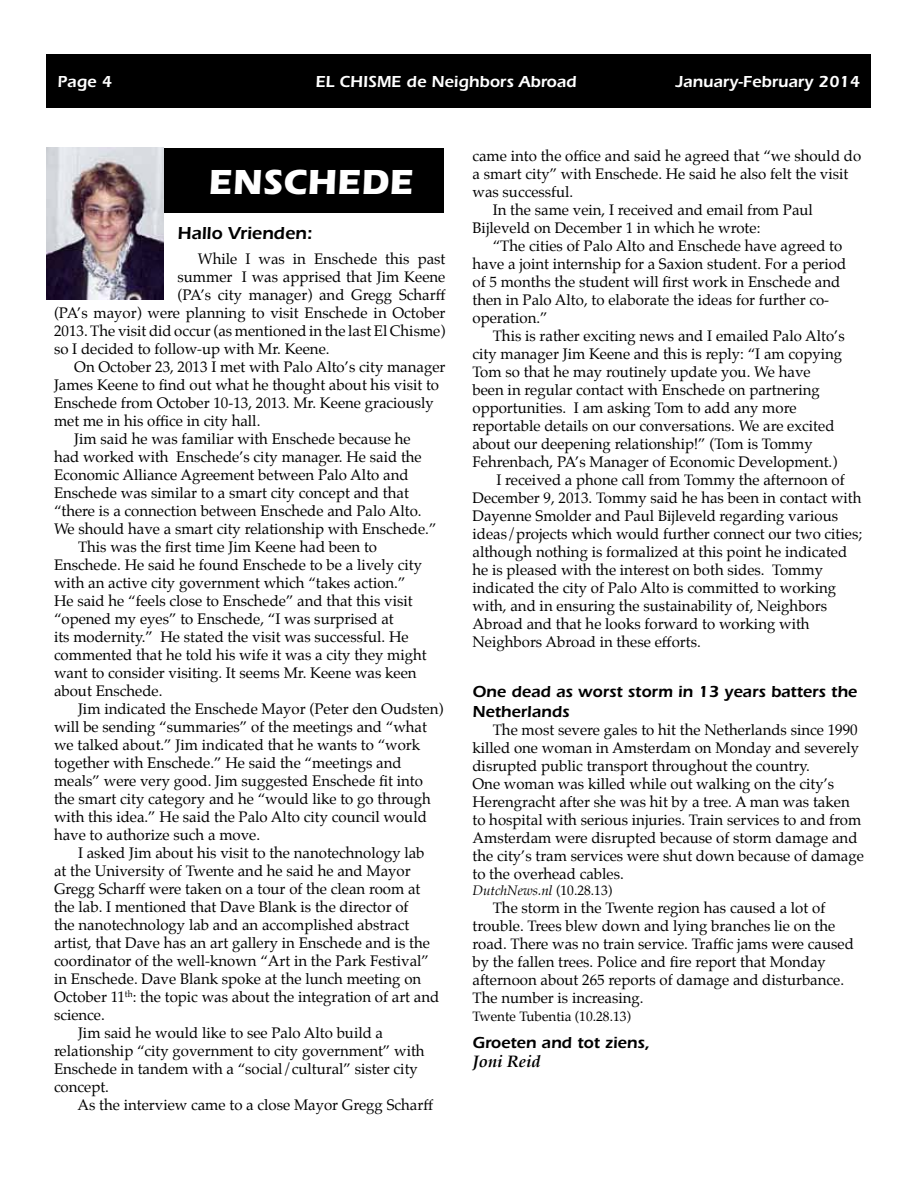
<style>
.page{position:relative;width:918px;height:1188px;background:#fff}
.page>*{position:absolute;margin:0;border:0;box-sizing:border-box;transform-origin:0 0}
.t1{font:700 36px "Itc Eras";color:#fff}
.t2{font:600 18px "Itc Eras";color:#000}
.t3{font:600 16.5px/19.8px "Itc Eras";color:#000}
.t4{font:600 16.5px "Itc Eras";color:#fff}
.t5{font:italic 700 16.5px "Palatino";color:#000}
.t6{font:15px/18px "Palatino";color:#000}
.t7{font:13.5px "Palatino";color:#000}
.t8{font:italic 13.5px "Palatino";color:#000}
.s1{font-style:normal}
</style>
<div class="page">
<div style="left:46px;top:54px;width:826px;height:54px;background:#000"></div>
<div style="left:52px;top:148px;width:392px;height:65px;background:#000"></div>
<img style="left:46px;top:147px;width:118px;height:153px">
<p class="t4" style="left:58px;top:72px;width:56px">Page 4</p>
<p class="t4" style="left:315px;top:72px;width:263px">EL CHISME de Neighbors Abroad</p>
<p class="t4" style="left:676px;top:72px;width:186px">January-February 2014</p>
<h1 class="t1" style="left:208px;top:161px;width:206px">ENSCHEDE</h1>
<p class="t2" style="left:177px;top:223px;width:137px">Hallo Vrienden:</p>
<p class="t6" style="left:198px;top:250px;width:249px">While I was in Enschede this past</p>
<p class="t6" style="left:177px;top:268px;width:270px">summer I was apprised that Jim Keene</p>
<p class="t6" style="left:177px;top:286px;width:270px">(PA’s city manager) and Gregg Scharff</p>
<p class="t6" style="left:54px;top:304px;width:393px">(PA’s mayor) were planning to visit Enschede in October</p>
<p class="t6" style="left:54px;top:322px;width:393px">2013. The visit did occur (as mentioned in the last El Chisme)</p>
<p class="t6" style="left:54px;top:340px;width:277px">so I decided to follow-up with Mr. Keene.</p>
<p class="t6" style="left:74px;top:358px;width:373px">On October 23, 2013 I met with Palo Alto’s city manager</p>
<p class="t6" style="left:54px;top:376px;width:387px">James Keene to find out what he thought about his visit to</p>
<p class="t6" style="left:54px;top:394px;width:381px">Enschede from October 10-13, 2013. Mr. Keene graciously</p>
<p class="t6" style="left:54px;top:412px;width:208px">met me in his office in city hall.</p>
<p class="t6" style="left:74px;top:430px;width:338px">Jim said he was familiar with Enschede because he</p>
<p class="t6" style="left:54px;top:448px;width:369px">had worked with Enschede’s city manager. He said the</p>
<p class="t6" style="left:54px;top:466px;width:356px">Economic Alliance Agreement between Palo Alto and</p>
<p class="t6" style="left:54px;top:484px;width:356px">Enschede was similar to a smart city concept and that</p>
<p class="t6" style="left:54px;top:502px;width:369px">“there is a connection between Enschede and Palo Alto.</p>
<p class="t6" style="left:54px;top:520px;width:384px">We should have a smart city relationship with Enschede.”</p>
<p class="t6" style="left:78px;top:538px;width:301px">This was the first time Jim Keene had been to</p>
<p class="t6" style="left:54px;top:556px;width:370px">Enschede. He said he found Enschede to be a lively city</p>
<p class="t6" style="left:54px;top:574px;width:353px">with an active city government which “takes action.”</p>
<p class="t6" style="left:54px;top:592px;width:360px">He said he “feels close to Enschede” and that this visit</p>
<p class="t6" style="left:54px;top:610px;width:341px">“opened my eyes” to Enschede, “I was surprised at</p>
<p class="t6" style="left:54px;top:628px;width:356px">its modernity.” He stated the visit was successful. He</p>
<p class="t6" style="left:54px;top:646px;width:374px">commented that he told his wife it was a city they might</p>
<p class="t6" style="left:54px;top:664px;width:364px">want to consider visiting. It seems Mr. Keene was keen</p>
<p class="t6" style="left:54px;top:682px;width:110px">about Enschede.</p>
<p class="t6" style="left:78px;top:700px;width:367px">Jim indicated the Enschede Mayor (Peter den Oudsten)</p>
<p class="t6" style="left:54px;top:718px;width:375px">will be sending “summaries” of the meetings and “what</p>
<p class="t6" style="left:54px;top:736px;width:368px">we talked about.” Jim indicated that he wants to “work</p>
<p class="t6" style="left:54px;top:754px;width:349px">together with Enschede.” He said the “meetings and</p>
<p class="t6" style="left:54px;top:772px;width:371px">meals” were very good. Jim suggested Enschede fit into</p>
<p class="t6" style="left:54px;top:790px;width:379px">the smart city category and he “would like to go through</p>
<p class="t6" style="left:54px;top:808px;width:374px">with this idea.” He said the Palo Alto city council would</p>
<p class="t6" style="left:54px;top:826px;width:208px">have to authorize such a move.</p>
<p class="t6" style="left:78px;top:844px;width:348px">I asked Jim about his visit to the nanotechnology lab</p>
<p class="t6" style="left:54px;top:862px;width:358px">at the University of Twente and he said he and Mayor</p>
<p class="t6" style="left:54px;top:880px;width:368px">Gregg Scharff were taken on a tour of the clean room at</p>
<p class="t6" style="left:54px;top:898px;width:356px">the lab. I mentioned that Dave Blank is the director of</p>
<p class="t6" style="left:54px;top:916px;width:357px">the nanotechnology lab and an accomplished abstract</p>
<p class="t6" style="left:54px;top:934px;width:378px">artist, that Dave has an art gallery in Enschede and is the</p>
<p class="t6" style="left:54px;top:952px;width:377px">coordinator of the well-known “Art in the Park Festival”</p>
<p class="t6" style="left:54px;top:970px;width:369px">in Enschede. Dave Blank spoke at the lunch meeting on</p>
<p class="t6" style="left:54px;top:988px;width:387px">October 11<sup>th</sup>: the topic was about the integration of art and</p>
<p class="t6" style="left:54px;top:1006px;width:52px">science.</p>
<p class="t6" style="left:78px;top:1024px;width:307px">Jim said he would like to see Palo Alto build a</p>
<p class="t6" style="left:54px;top:1042px;width:372px">relationship “city government to city government” with</p>
<p class="t6" style="left:54px;top:1060px;width:365px">Enschede in tandem with a “social/cultural” sister city</p>
<p class="t6" style="left:54px;top:1078px;width:57px">concept.</p>
<p class="t6" style="left:77px;top:1096px;width:357px">As the interview came to a close Mayor Gregg Scharff</p>
<p class="t6" style="left:472px;top:147px;width:390px">came into the office and said he agreed that “we should do</p>
<p class="t6" style="left:472px;top:165px;width:377px">a smart city” with Enschede. He said he also felt the visit</p>
<p class="t6" style="left:472px;top:183px;width:102px">was successful.</p>
<p class="t6" style="left:493px;top:201px;width:322px">In the same vein, I received and email from Paul</p>
<p class="t6" style="left:472px;top:219px;width:289px">Bijleveld on December 1 in which he wrote:</p>
<p class="t6" style="left:493px;top:237px;width:351px">“The cities of Palo Alto and Enschede have agreed to</p>
<p class="t6" style="left:472px;top:255px;width:375px">have a joint internship for a Saxion student. For a period</p>
<p class="t6" style="left:472px;top:273px;width:369px">of 5 months the student will first work in Enschede and</p>
<p class="t6" style="left:472px;top:291px;width:358px">then in Palo Alto, to elaborate the ideas for further co-</p>
<p class="t6" style="left:472px;top:309px;width:77px">operation.”</p>
<p class="t6" style="left:493px;top:327px;width:354px">This is rather exciting news and I emailed Palo Alto’s</p>
<p class="t6" style="left:472px;top:345px;width:371px">city manager Jim Keene and this is reply: “I am copying</p>
<p class="t6" style="left:472px;top:363px;width:340px">Tom so that he may routinely update you. We have</p>
<p class="t6" style="left:472px;top:381px;width:349px">been in regular contact with Enschede on partnering</p>
<p class="t6" style="left:472px;top:399px;width:326px">opportunities. I am asking Tom to add any more</p>
<p class="t6" style="left:472px;top:417px;width:364px">reportable details on our conversations. We are excited</p>
<p class="t6" style="left:472px;top:435px;width:342px">about our deepening relationship!” (Tom is Tommy</p>
<p class="t6" style="left:472px;top:453px;width:366px">Fehrenbach, PA’s Manager of Economic Development.)</p>
<p class="t6" style="left:496px;top:471px;width:350px">I received a phone call from Tommy the afternoon of</p>
<p class="t6" style="left:472px;top:489px;width:391px">December 9, 2013. Tommy said he has been in contact with</p>
<p class="t6" style="left:472px;top:507px;width:367px">Dayenne Smolder and Paul Bijleveld regarding various</p>
<p class="t6" style="left:472px;top:525px;width:391px">ideas/projects which would further connect our two cities;</p>
<p class="t6" style="left:472px;top:543px;width:376px">although nothing is formalized at this point he indicated</p>
<p class="t6" style="left:472px;top:561px;width:352px">he is pleased with the interest on both sides. Tommy</p>
<p class="t6" style="left:472px;top:579px;width:365px">indicated the city of Palo Alto is committed to working</p>
<p class="t6" style="left:472px;top:597px;width:356px">with, and in ensuring the sustainability of, Neighbors</p>
<p class="t6" style="left:472px;top:615px;width:339px">Abroad and that he looks forward to working with</p>
<p class="t6" style="left:472px;top:633px;width:230px">Neighbors Abroad in these efforts.</p>
<p class="t3" style="left:472px;top:682px;width:386px">One dead as worst storm in 13 years batters the<br>Netherlands</p>
<p class="t6" style="left:472px;top:721px;width:393px;text-indent:20px">The most severe gales to hit the Netherlands since 1990 killed one woman in Amsterdam on Monday and severely disrupted public transport throughout the country.<br>One woman was killed while out walking on the city’s Herengracht after she was hit by a tree. A man was taken to hospital with serious injuries. Train services to and from Amsterdam were disrupted because of storm damage and the city’s tram services were shut down because of damage to the overhead cables.</p>
<p class="t8" style="left:472px;top:879px;width:141px">DutchNews.nl <span class="s1">(10.28.13)</span></p>
<p class="t6" style="left:472px;top:899px;width:383px;text-indent:20px">The storm in the Twente region has caused a lot of trouble. Trees blew down and lying branches lie on the road. There was no train service. Traffic jams were caused by the fallen trees. Police and fire report that Monday afternoon about 265 reports of damage and disturbance.<br>The number is increasing.</p>
<p class="t7" style="left:472px;top:1005px;width:160px">Twente Tubentia (10.28.13)</p>
<p class="t3" style="left:472px;top:1032px;width:179px">Groeten and tot ziens,</p>
<p class="t5" style="left:472px;top:1048px;width:70px">Joni Reid</p>
</div>
